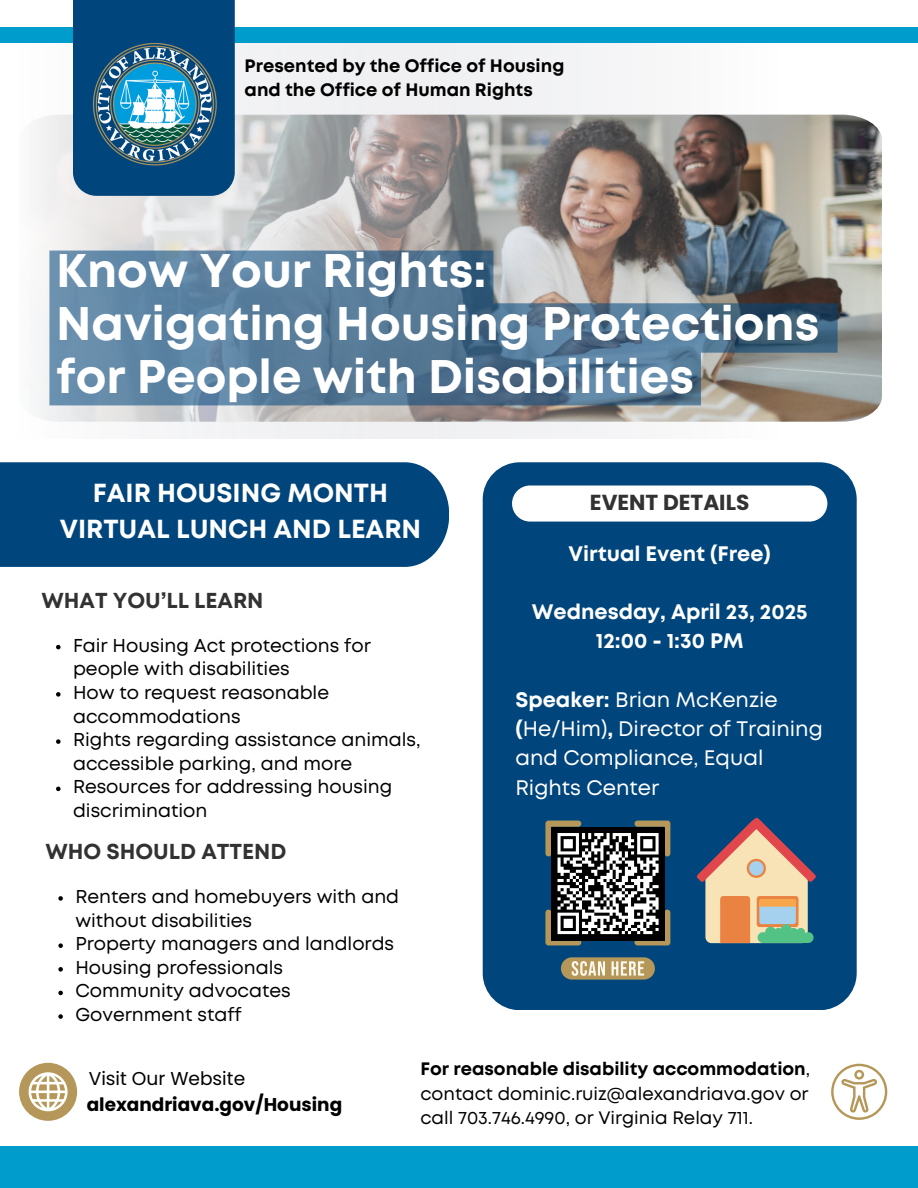
<style>
.page{position:relative;width:918px;height:1188px;background:#fff}
.page>*{position:absolute;margin:0;border:0;box-sizing:border-box;transform-origin:0 0}
.t1{font:700 47.1px/52.8px "Mont";color:#fff}
.t2{font:700 26.1px/36px "Mont";color:#fff;text-align:center}
.t3{font:700 21.75px "Poppins";color:#323232}
.t4{font:700 21.6px "Mont";color:#323232}
.t5{font:21px/29.2px "Mont";color:#fff}
.t6{font:700 21px/29.2px "Mont";color:#fff;text-align:center}
.t7{font:18.6px/23.7px "Mont";color:#000}
.t8{font:18.6px "Poppins";color:#000}
.t9{font:700 18.45px "Poppins";color:#000}
.t10{font:18px/24.8px "Mont";color:#000;text-align:justify}
.t11{font:700 18px/24.8px "Mont";color:#000}
.s1{font-weight:700}
</style>
<div class="page">
<img style="left:777px;top:115px;width:105px;height:307px">
<svg style="left:36px;top:43px;width:741px;height:396px"></svg>
<div style="left:0;top:28px;width:918px;height:15px;background:#009dcc"></div>
<div style="left:73px;top:0;width:162px;height:196px;background:#00457c"></div>
<div style="left:483px;top:462px;width:374px;height:548px;background:#00457c;border-radius:37px"></div>
<div style="left:0;top:462px;width:449px;height:105px;background:#00457c"></div>
<div style="left:512px;top:486px;width:315px;height:36px;background:#fff;border-radius:18px"></div>
<div style="left:0;top:1146px;width:918px;height:42px;background:#009dcc"></div>
<img style="left:92px;top:42px;width:125px;height:124px">
<svg style="left:696px;top:817px;width:120px;height:126px"></svg>
<svg style="left:561px;top:957px;width:94px;height:22px;background:#bbaa7f"></svg>
<svg style="left:545px;top:821px;width:125px;height:124px;background:#646766"></svg>
<svg style="left:49px;top:251px;width:789px;height:154px;background:#627f95"></svg>
<svg style="left:56px;top:645px;width:5px;height:4px"></svg>
<svg style="left:56px;top:692px;width:5px;height:5px"></svg>
<svg style="left:56px;top:739px;width:5px;height:5px"></svg>
<svg style="left:56px;top:787px;width:5px;height:4px"></svg>
<svg style="left:831px;top:1064px;width:56px;height:56px"></svg>
<svg style="left:19px;top:1063px;width:58px;height:58px"></svg>
<svg style="left:58px;top:896px;width:5px;height:5px"></svg>
<svg style="left:58px;top:943px;width:5px;height:5px"></svg>
<svg style="left:58px;top:967px;width:5px;height:5px"></svg>
<svg style="left:58px;top:991px;width:5px;height:4px"></svg>
<svg style="left:58px;top:1014px;width:5px;height:5px"></svg>
<p class="t11" style="left:245px;top:54px;width:321px">Presented by the Office of Housing and the Office of Human Rights</p>
<h6 class="t1" style="left:56px;top:248px;width:765px">Know Your Rights:<br>Navigating Housing Protections for People with Disabilities</h6>
<p class="t2" style="left:60px;top:477px;width:363px">FAIR HOUSING MONTH<br>VIRTUAL LUNCH AND LEARN</p>
<h1 class="t3" style="left:590px;top:488px;width:161px">EVENT DETAILS</h1>
<h2 class="t4" style="left:41px;top:592px;width:224px">WHAT YOU’LL LEARN</h2>
<h3 class="t7" style="left:73px;top:635px;width:299px">Fair Housing Act protections for people with disabilities</h3>
<p class="t7" style="left:73px;top:682px;width:258px">How to request reasonable accommodations</p>
<p class="t7" style="left:73px;top:729px;width:349px">Rights regarding assistance animals, accessible parking, and more</p>
<p class="t7" style="left:73px;top:776px;width:321px">Resources for addressing housing discrimination</p>
<h4 class="t4" style="left:45px;top:843px;width:242px">WHO SHOULD ATTEND</h4>
<p class="t7" style="left:75px;top:886px;width:325px">Renters and homebuyers with and without disabilities</p>
<p class="t7" style="left:75px;top:933px;width:320px">Property managers and landlords</p>
<p class="t7" style="left:75px;top:957px;width:209px">Housing professionals</p>
<p class="t7" style="left:75px;top:980px;width:217px">Community advocates</p>
<h3 class="t7" style="left:75px;top:1004px;width:168px">Government staff</h3>
<h4 class="t6" style="left:568px;top:540px;width:204px">Virtual Event (Free)</h4>
<h5 class="t6" style="left:532px;top:599px;width:277px">Wednesday, April 23, 2025<br>12:00 - 1:30 PM</h5>
<p class="t5" style="left:515px;top:686px;width:309px"><span class="s1">Speaker:</span> Brian McKenzie <span class="s1">(</span>He/Him)<span class="s1">,</span> Director of Training and Compliance, Equal<br>Rights Center</p>
<h3 class="t8" style="left:89px;top:1066px;width:158px">Visit Our Website</h3>
<p class="t9" style="left:87px;top:1091px;width:257px">alexandriava.gov/Housing</p>
<p class="t10" style="left:420px;top:1057px;width:391px"><span class="s1">For reasonable disability accommodation</span>, contact dominic.ruiz@alexandriava.gov or call 703.746.4990, or Virginia Relay 711.</p>
</div>
